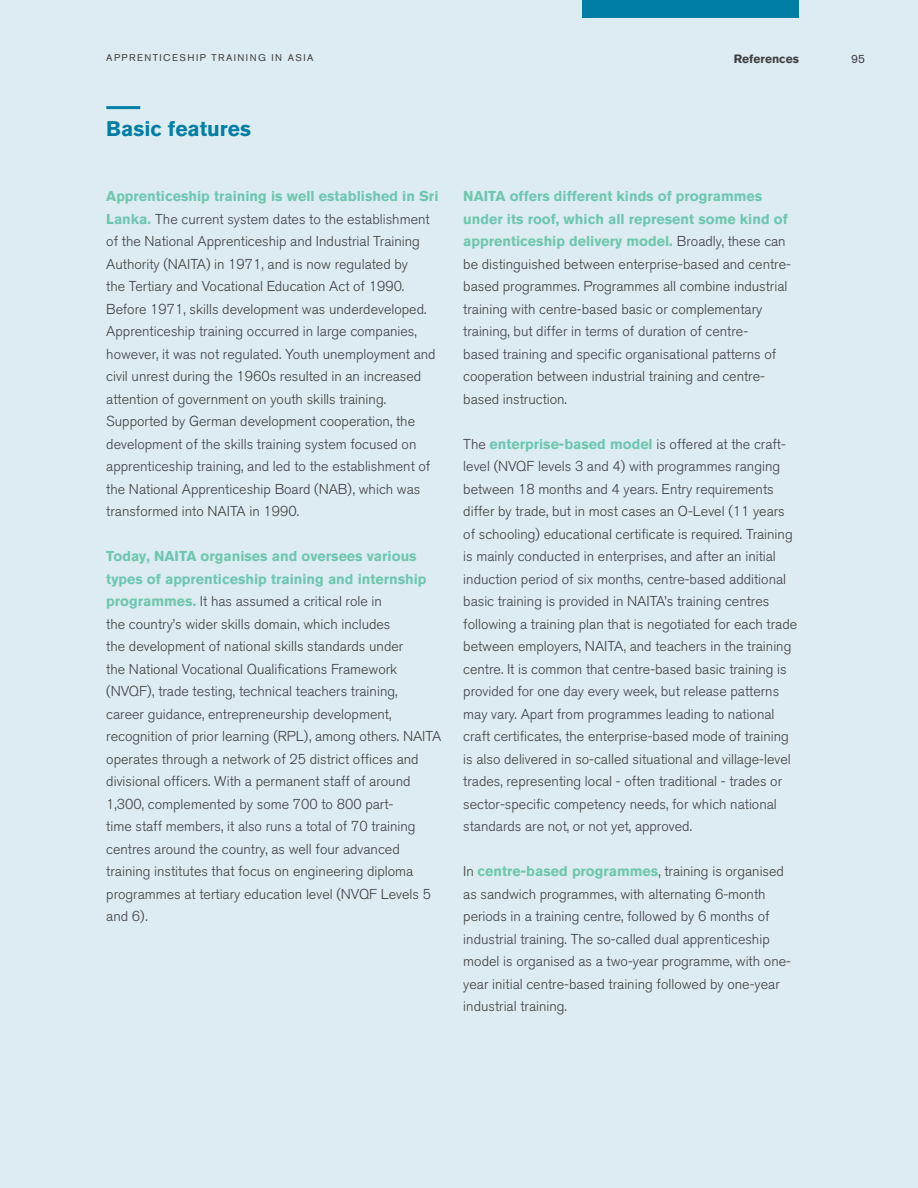
<style>
.page{position:relative;width:918px;height:1188px;background:#dcecf2}
.page>*{position:absolute;margin:0;border:0;box-sizing:border-box;transform-origin:0 0}
.t1{font:700 21px "Akzidenz Grotesk BQ";color:#007ea4}
.t2{font:300 14.25px/22.5px "Akzidenz Grotesk BQ";color:#3e3e3f}
.t3{font:700 12px "Akzidenz Grotesk BQ";color:#3e3e3f}
.t4{font:12px "Akzidenz Grotesk BQ";color:#3e3e3f}
.t5{font:9.75px "Akzidenz Grotesk BQ";letter-spacing:.15em;color:#3e3e3f}
.s1{font-weight:700;color:#6ec7ad}
</style>
<div class="page">
<div style="left:582px;top:0;width:217px;height:17px;background:#007ea4"></div>
<hr style="left:106px;top:106px;width:34px;height:3px;background:#007ea4">
<p class="t5" style="left:106px;top:52px;width:209px">APPRENTICESHIP TRAINING IN ASIA</p>
<p class="t3" style="left:734px;top:51px;width:67px">References</p>
<p class="t4" style="left:851px;top:51px;width:15px">95</p>
<p class="t1" style="left:106px;top:117px;width:146px">Basic features</p>
<p class="t2" style="left:106px;top:186px;width:334px"><span class="s1">Apprenticeship training is well established in Sri Lanka.</span> The current system dates to the establishment of the National Apprenticeship and Industrial Training Authority (NAITA) in 1971, and is now regulated by<br>the Tertiary and Vocational Education Act of 1990.<br>Before 1971, skills development was underdeveloped.<br>Apprenticeship training occurred in large companies, however, it was not regulated. Youth unemployment and civil unrest during the 1960s resulted in an increased attention of government on youth skills training.<br>Supported by German development cooperation, the development of the skills training system focused on apprenticeship training, and led to the establishment of the National Apprenticeship Board (NAB), which was transformed into NAITA in 1990.</p>
<p class="t2" style="left:106px;top:546px;width:336px"><span class="s1">Today, NAITA organises and oversees various types of apprenticeship training and internship programmes.</span> It has assumed a critical role in<br>the country’s wider skills domain, which includes<br>the development of national skills standards under<br>the National Vocational Qualifications Framework (NVQF), trade testing, technical teachers training,<br>career guidance, entrepreneurship development, recognition of prior learning (RPL), among others. NAITA operates through a network of 25 district offices and divisional officers. With a permanent staff of around 1,300, complemented by some 700 to 800 part-<br>time staff members, it also runs a total of 70 training centres around the country, as well four advanced training institutes that focus on engineering diploma programmes at tertiary education level (NVQF Levels 5 and 6).</p>
<p class="t2" style="left:463px;top:186px;width:329px"><span class="s1">NAITA offers different kinds of programmes under its roof, which all represent some kind of apprenticeship delivery model.</span> Broadly, these can be distinguished between enterprise-based and centre&shy;based programmes. Programmes all combine industrial training with centre-based basic or complementary training, but differ in terms of duration of centre-<br>based training and specific organisational patterns of cooperation between industrial training and centre&shy;based instruction.</p>
<p class="t2" style="left:463px;top:433px;width:335px">The <span class="s1">enterprise-based model</span> is offered at the craft&shy;level (NVQF levels 3 and 4) with programmes ranging between 18 months and 4 years. Entry requirements differ by trade, but in most cases an O-Level (11 years of schooling) educational certificate is required. Training is mainly conducted in enterprises, and after an initial induction period of six months, centre-based additional basic training is provided in NAITA’s training centres following a training plan that is negotiated for each trade between employers, NAITA, and teachers in the training centre. It is common that centre-based basic training is provided for one day every week, but release patterns may vary. Apart from programmes leading to national craft certificates, the enterprise-based mode of training is also delivered in so-called situational and village-level trades, representing local - often traditional - trades or sector-specific competency needs, for which national standards are not, or not yet, approved.</p>
<p class="t2" style="left:463px;top:861px;width:329px">In <span class="s1">centre-based programmes</span>, training is organised as sandwich programmes, with alternating 6-month periods in a training centre, followed by 6 months of industrial training. The so-called dual apprenticeship model is organised as a two-year programme, with one&shy;year initial centre-based training followed by one-year industrial training.</p>
</div>
